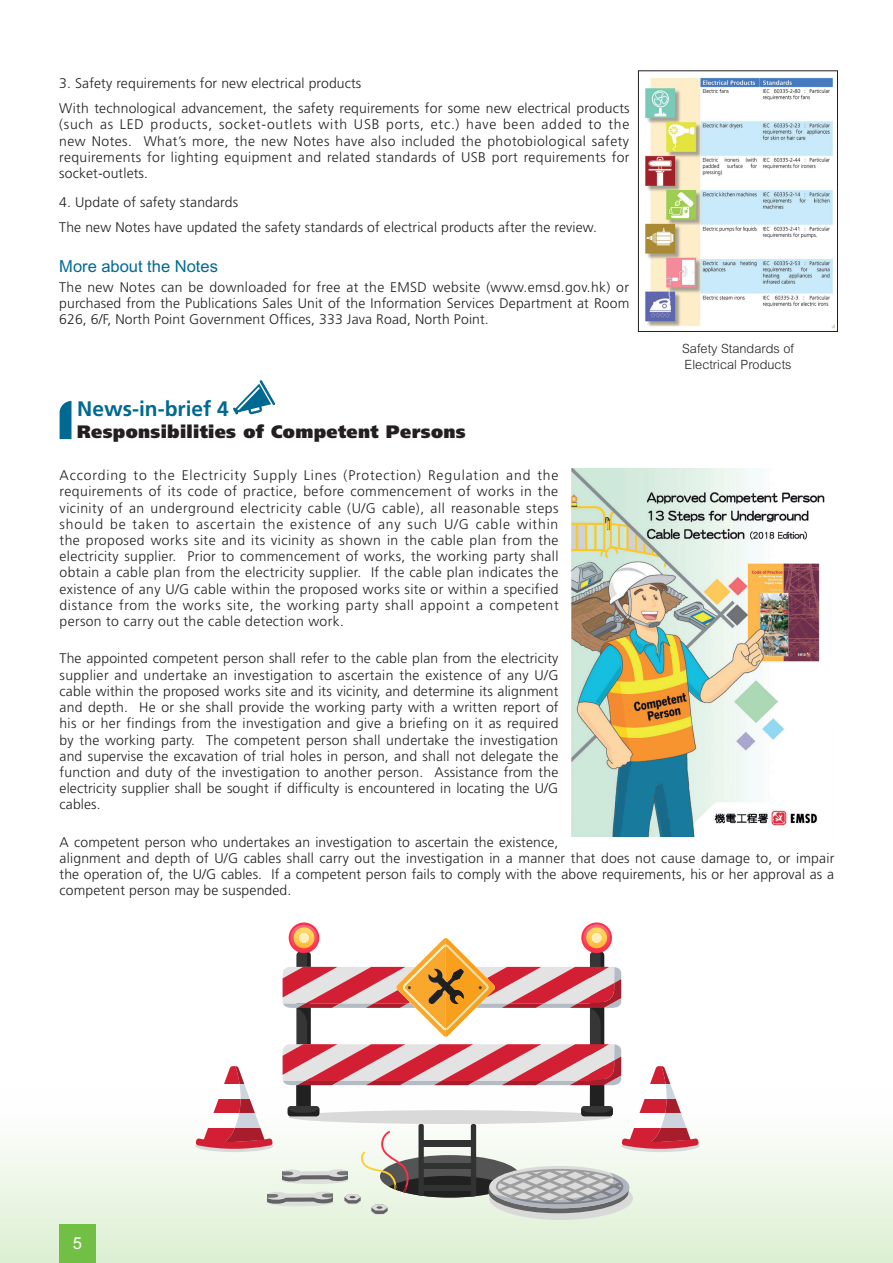
<style>
.page{position:relative;width:893px;height:1263px;background:#fff}
.page>*{position:absolute;margin:0;border:0;box-sizing:border-box;transform-origin:0 0}
.section_head{font:700 21px "Frutiger";color:#006991}
.section_head-2{font:900 18px "Frutiger";letter-spacing:.02em;color:#231f20}
.Body_2{font:700 16.5px "M Hei HK";color:#006991}
.t1{font:700 16.5px "M Hei HK";color:#fff}
.Body_2-2{font:300 13.95px/16.2px "Frutiger";letter-spacing:.01em;color:#231f20;text-align:justify}
.t2{font:300 12.75px "M Hei HK";color:#231f20}
</style>
<div class="page">
<div style="left:0;top:1090px;width:893px;height:173px;background:linear-gradient(to bottom,#fff,#dcefd2)"></div>
<svg style="left:60px;top:401px;width:11px;height:38px"></svg>
<svg style="left:233px;top:380px;width:42px;height:35px"></svg>
<img style="left:645px;top:77px;width:189px;height:251px">
<img style="left:571px;top:468px;width:254px;height:368px">
<svg style="left:289px;top:922px;width:30px;height:31px"></svg>
<svg style="left:581px;top:922px;width:31px;height:31px"></svg>
<img style="left:290px;top:925px;width:27px;height:7px">
<img style="left:293px;top:927px;width:21px;height:5px">
<img style="left:583px;top:924px;width:27px;height:8px">
<img style="left:586px;top:927px;width:21px;height:5px">
<svg style="left:195px;top:932px;width:504px;height:288px"></svg>
<div style="left:638px;top:71px;width:200px;height:261px;border:1px solid #231f20"></div>
<div style="left:59px;top:1225px;width:37px;height:38px;background:#71bf44"></div>
<p class="Body_2-2" style="left:59px;top:76px;width:304px">3. Safety requirements for new electrical products</p>
<p class="Body_2-2" style="left:59px;top:100px;width:572px">With technological advancement, the safety requirements for some new electrical products (such as LED products, socket-outlets with USB ports, etc.) have been added to the new Notes. What’s more, the new Notes have also included the photobiological safety requirements for lighting equipment and related standards of USB port requirements for socket-outlets.</p>
<p class="Body_2-2" style="left:59px;top:194px;width:180px">4. Update of safety standards</p>
<p class="Body_2-2" style="left:59px;top:219px;width:539px">The new Notes have updated the safety standards of electrical products after the review.</p>
<p class="Body_2" style="left:59px;top:254px;width:160px">More about the Notes</p>
<p class="Body_2-2" style="left:59px;top:279px;width:572px">The new Notes can be downloaded for free at the EMSD website (www.emsd.gov.hk) or purchased from the Publications Sales Unit of the Information Services Department at Room 626, 6/F, North Point Government Offices, 333 Java Road, North Point.</p>
<p class="section_head" style="left:77px;top:397px;width:153px">News-in-brief 4</p>
<p class="section_head-2" style="left:77px;top:421px;width:390px">Responsibilities of Competent Persons</p>
<p class="t2" style="left:682px;top:339px;width:113px">Safety Standards of</p>
<p class="t2" style="left:685px;top:356px;width:108px">Electrical Products</p>
<p class="Body_2-2" style="left:60px;top:467px;width:501px">According to the Electricity Supply Lines (Protection) Regulation and the requirements of its code of practice, before commencement of works in the vicinity of an underground electricity cable (U/G cable), all reasonable steps should be taken to ascertain the existence of any such U/G cable within the proposed works site and its vicinity as shown in the cable plan from the electricity supplier. Prior to commencement of works, the working party shall obtain a cable plan from the electricity supplier. If the cable plan indicates the existence of any U/G cable within the proposed works site or within a specified distance from the works site, the working party shall appoint a competent person to carry out the cable detection work.</p>
<p class="Body_2-2" style="left:60px;top:651px;width:500px">The appointed competent person shall refer to the cable plan from the electricity supplier and undertake an investigation to ascertain the existence of any U/G cable within the proposed works site and its vicinity, and determine its alignment and depth. He or she shall provide the working party with a written report of his or her findings from the investigation and give a briefing on it as required by the working party. The competent person shall undertake the investigation and supervise the excavation of trial holes in person, and shall not delegate the function and duty of the investigation to another person. Assistance from the electricity supplier shall be sought if difficulty is encountered in locating the U/G cables.</p>
<p class="Body_2-2" style="left:60px;top:834px;width:776px;text-align:left">A competent person who undertakes an investigation to ascertain the existence,<br>alignment and depth of U/G cables shall carry out the investigation in a manner that does not cause damage to, or impair the operation of, the U/G cables. If a competent person fails to comply with the above requirements, his or her approval as a competent person may be suspended.</p>
<p class="t1" style="left:73px;top:1231px;width:11px">5</p>
</div>
